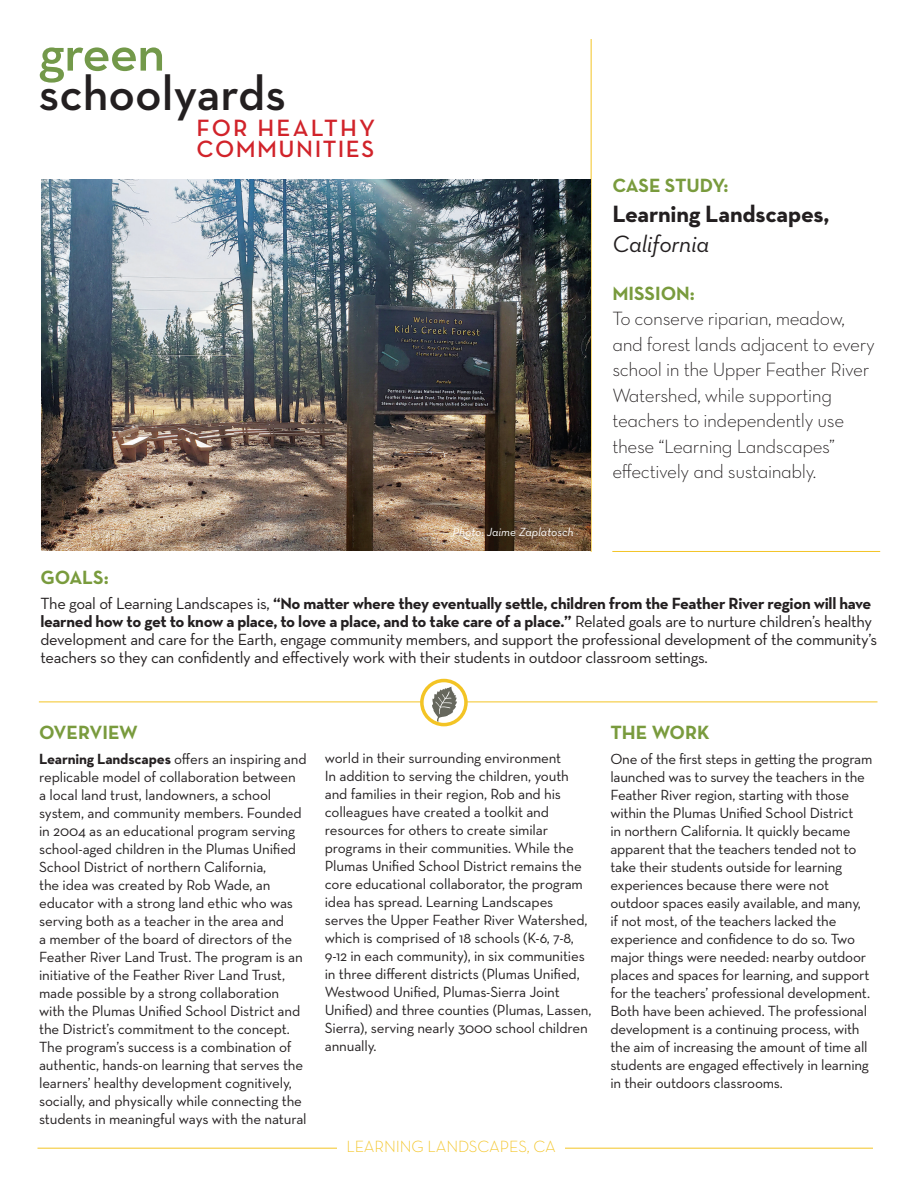
<style>
.page{position:relative;width:918px;height:1188px;background:#fff}
.page>*{position:absolute;margin:0;border:0;box-sizing:border-box;transform-origin:0 0}
.t1{font:600 54px "Neutraface Text";letter-spacing:-.02em;color:#73994a}
.t2{font:600 49.5px "Neutraface Text";color:#231f20}
.t3{font:600 24px/21.5px "Neutraface Text";letter-spacing:.06em;color:#d1232a}
.t4{font:700 24px "Neutraface Text";letter-spacing:-.01em;color:#231f20}
.t5{font:italic 24px "Neutraface Text";letter-spacing:-.01em;color:#231f20}
.t6{font:19.5px/25.5px "Neutraface Text Light Alt";letter-spacing:-.02em;color:#231f20}
.t7{font:700 19.5px "Neutraface Text";color:#799b3d}
.t8{font:16.5px/18px "Neutraface Text";letter-spacing:-.02em;color:#231f20}
.t9{font:300 16.5px "Neutraface Text";letter-spacing:-.01em;color:#f3c425}
.t10{font:15px/18px "Neutraface Text";letter-spacing:-.01em;color:#231f20}
.t11{font:italic 12px "Neutraface Text";letter-spacing:-.005em;color:#fff}
.s1{font-weight:700}
</style>
<div class="page">
<hr style="left:591px;top:39px;width:1px;height:513px;background:#f3c425">
<hr style="left:38px;top:1148px;width:835px;height:1px;background:#f3c425">
<hr style="left:39px;top:702px;width:839px;height:1px;background:#f3c425">
<hr style="left:612px;top:551px;width:268px;height:1px;background:#f3c425">
<svg style="left:420px;top:679px;width:48px;height:47px"></svg>
<div style="left:424px;top:682px;width:40px;height:41px;background:#fff;border-radius:50%"></div>
<svg style="left:432px;top:687px;width:25px;height:35px"></svg>
<img style="left:41px;top:179px;width:550px;height:372px">
<div style="left:338px;top:1140px;width:227px;height:21px;background:#fff"></div>
<h1 class="t1" style="left:39px;top:18px;width:128px">green</h1>
<h2 class="t2" style="left:39px;top:62px;width:249px">schoolyards</h2>
<h3 class="t3" style="left:196px;top:117px;width:180px">FOR HEALTHY<br>COMMUNITIES</h3>
<p class="t11" style="left:452px;top:524px;width:123px">Photo: Jaime Zaplatosch</p>
<h3 class="t7" style="left:612px;top:173px;width:118px">CASE STUDY:</h3>
<h3 class="t4" style="left:612px;top:198px;width:219px">Learning Landscapes,</h3>
<h3 class="t5" style="left:612px;top:229px;width:98px">California</h3>
<h3 class="t7" style="left:612px;top:281px;width:84px">MISSION:</h3>
<h3 class="t6" style="left:612px;top:306px;width:264px">To conserve riparian, meadow, and forest lands adjacent to every school in the Upper Feather River<br>Watershed, while supporting teachers to independently use these “Learning Landscapes” effectively and sustainably.</h3>
<h3 class="t7" style="left:41px;top:565px;width:70px">GOALS:</h3>
<p class="t8" style="left:40px;top:594px;width:838px">The goal of Learning Landscapes is, <span class="s1">“No matter where they eventually settle, children from the Feather River region will have learned how to get to know a place, to love a place, and to take care of a place.”</span> Related goals are to nurture children’s healthy development and care for the Earth, engage community members, and support the professional development of the community’s teachers so they can confidently and effectively work with their students in outdoor classroom settings.</p>
<h3 class="t7" style="left:39px;top:720px;width:100px">OVERVIEW</h3>
<p class="t10" style="left:39px;top:750px;width:269px"><span class="s1">Learning Landscapes</span> offers an inspiring and replicable model of collaboration between<br>a local land trust, landowners, a school system, and community members. Founded in 2004 as an educational program serving school-aged children in the Plumas Unified School District of northern California,<br>the idea was created by Rob Wade, an educator with a strong land ethic who was serving both as a teacher in the area and<br>a member of the board of directors of the Feather River Land Trust. The program is an initiative of the Feather River Land Trust, made possible by a strong collaboration with the Plumas Unified School District and the District’s commitment to the concept.<br>The program’s success is a combination of authentic, hands-on learning that serves the learners’ healthy development cognitively, socially, and physically while connecting the students in meaningful ways with the natural</p>
<p class="t10" style="left:325px;top:749px;width:268px">world in their surrounding environment<br>In addition to serving the children, youth and families in their region, Rob and his colleagues have created a toolkit and resources for others to create similar programs in their communities. While the Plumas Unified School District remains the core educational collaborator, the program idea has spread. Learning Landscapes serves the Upper Feather River Watershed, which is comprised of 18 schools (K-6, 7-8, 9-12 in each community), in six communities in three different districts (Plumas Unified, Westwood Unified, Plumas-Sierra Joint Unified) and three counties (Plumas, Lassen, Sierra), serving nearly 3000 school children annually.</p>
<p class="t9" style="left:346px;top:1136px;width:211px">LEARNING LANDSCAPES, CA</p>
<h3 class="t7" style="left:610px;top:720px;width:101px">THE WORK</h3>
<p class="t10" style="left:610px;top:750px;width:264px">One of the first steps in getting the program launched was to survey the teachers in the Feather River region, starting with those within the Plumas Unified School District<br>in northern California. It quickly became apparent that the teachers tended not to take their students outside for learning experiences because there were not outdoor spaces easily available, and many, if not most, of the teachers lacked the experience and confidence to do so. Two major things were needed: nearby outdoor places and spaces for learning, and support for the teachers’ professional development.<br>Both have been achieved. The professional development is a continuing process, with the aim of increasing the amount of time all students are engaged effectively in learning in their outdoors classrooms.</p>
</div>
